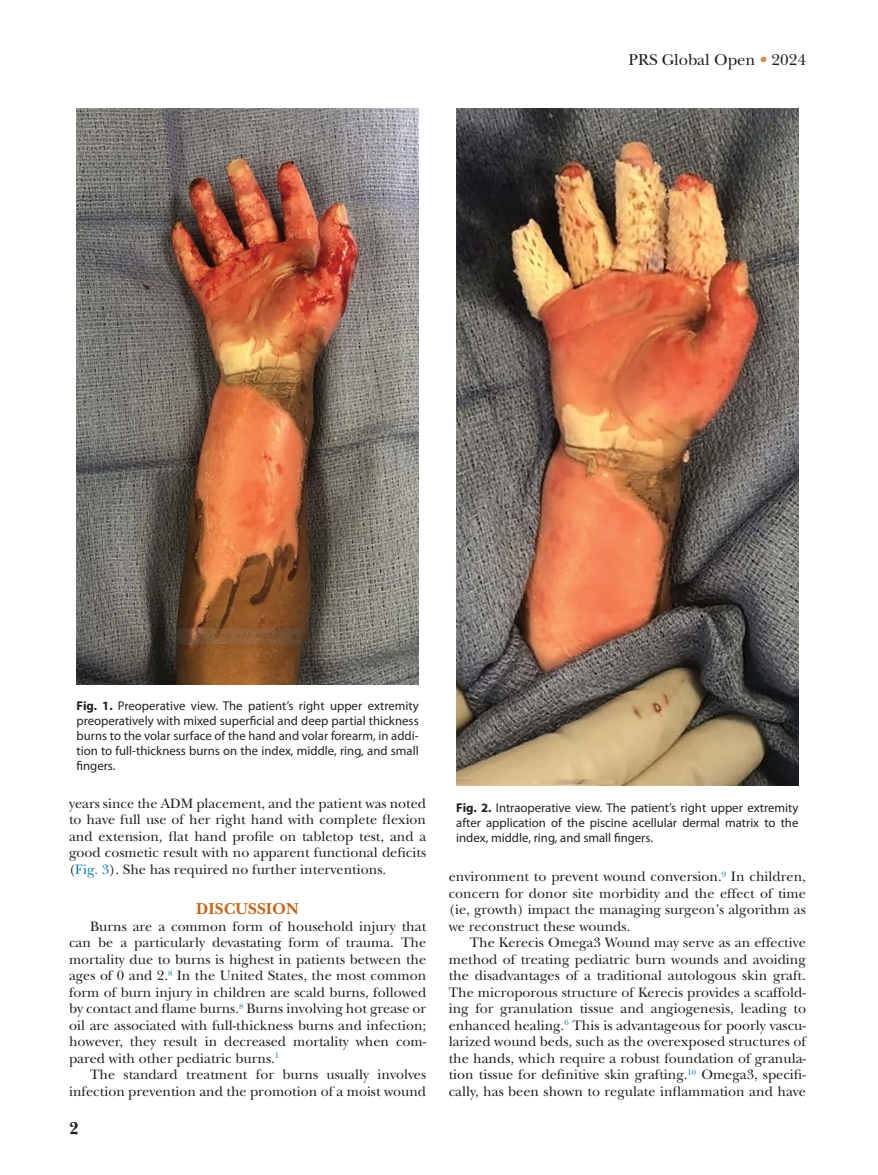
<style>
.page{position:relative;width:878px;height:1175px;background:#fff}
.page>*{position:absolute;margin:0;border:0;box-sizing:border-box;transform-origin:0 0}
.t1{font:700 18px "New Baskerville Std";color:#231f20}
.t2{font:16.5px "New Baskerville Std";color:#231f20}
.t3{font:700 16.5px "New Baskerville Std";color:#c66517}
.t4{font:14.25px/16.5px "New Baskerville Std";color:#231f20;text-align:justify}
.t5{font:12.75px/15px "Myriad Pro";color:#231f20;text-align:justify}
.s1{color:#d68b4f}
.s2{font-weight:700}
.s3{color:#0f7eac}
</style>
<div class="page">
<img style="left:76px;top:108px;width:343px;height:576px">
<img style="left:456px;top:108px;width:342px;height:677px">
<p class="t2" style="left:628px;top:50px;width:179px">PRS Global Open <span class="s1">•</span> 2024</p>
<p class="t5" style="left:76px;top:698px;width:344px"><span class="s2">Fig. 1.</span> Preoperative view. The patient’s right upper extremity preoperatively with mixed superficial and deep partial thickness burns to the volar surface of the hand and volar forearm, in addi&shy;tion to full-thickness burns on the index, middle, ring, and small fingers.</p>
<p class="t4" style="left:69px;top:795px;width:359px">years since the ADM placement, and the patient was noted to have full use of her right hand with complete flexion and extension, flat hand profile on tabletop test, and a good cosmetic result with no apparent functional deficits (<span class="s3">Fig. 3</span>). She has required no further interventions.</p>
<p class="t3" style="left:196px;top:899px;width:104px">DISCUSSION</p>
<p class="t4" style="left:69px;top:918px;width:359px;text-indent:21px">Burns are a common form of household injury that can be a particularly devastating form of trauma. The mortality due to burns is highest in patients between the ages of 0 and 2.<sup>8</sup> In the United States, the most common form of burn injury in children are scald burns, followed by contact and flame burns.<sup>8</sup> Burns involving hot grease or oil are associated with full-thickness burns and infection; however, they result in decreased mortality when com&shy;pared with other pediatric burns.<sup>1</sup></p>
<p class="t4" style="left:69px;top:1066px;width:359px;text-align:right">The standard treatment for burns usually involves infection prevention and the promotion of a moist wound</p>
<p class="t1" style="left:69px;top:1118px;width:11px">2</p>
<p class="t5" style="left:456px;top:799px;width:344px"><span class="s2">Fig. 2.</span> Intraoperative view. The patient’s right upper extremity after application of the piscine acellular dermal matrix to the index, middle, ring, and small fingers.</p>
<p class="t4" style="left:449px;top:868px;width:359px">environment to prevent wound conversion.<sup>9</sup> In children, concern for donor site morbidity and the effect of time (ie, growth) impact the managing surgeon’s algorithm as we reconstruct these wounds.</p>
<p class="t4" style="left:449px;top:934px;width:359px;text-indent:21px">The Kerecis Omega3 Wound may serve as an effective method of treating pediatric burn wounds and avoiding the disadvantages of a traditional autologous skin graft.<br>The microporous structure of Kerecis provides a scaffold&shy;ing for granulation tissue and angiogenesis, leading to enhanced healing.<sup>6</sup> This is advantageous for poorly vascu&shy;larized wound beds, such as the overexposed structures of the hands, which require a robust foundation of granula&shy;tion tissue for definitive skin grafting.<sup>10</sup> Omega3, specifi&shy;cally, has been shown to regulate inflammation and have</p>
</div>
